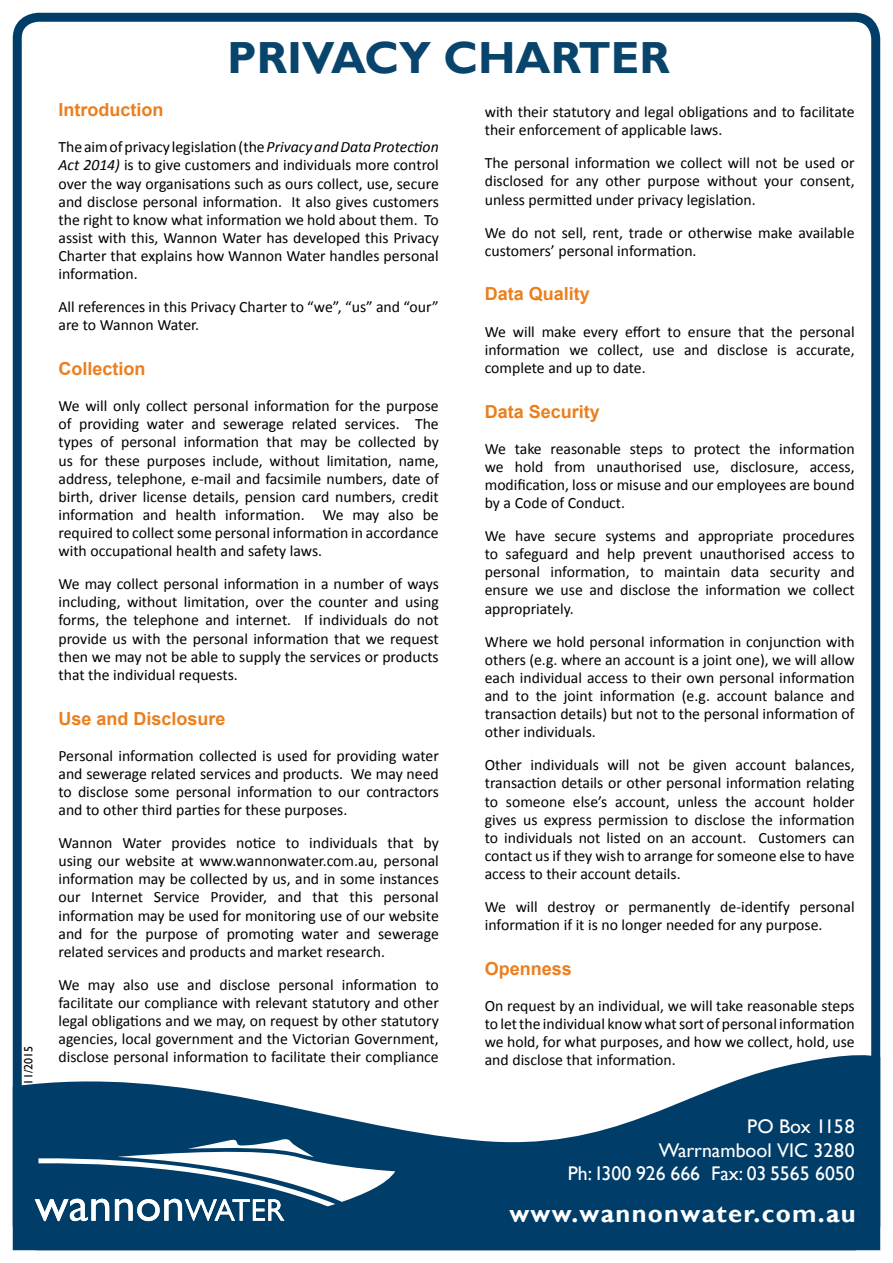
<style>
.page{position:relative;width:893px;height:1263px;background:#fff}
.page>*{position:absolute;margin:0;border:0;box-sizing:border-box;transform-origin:0 0}
.t1{font:700 45px "Gill Sans";color:#08446b}
.t2{font:700 25.5px "Gill Sans";letter-spacing:.05em;color:#fff}
.t3{font:19.8px/23.4px "Gill Sans";color:#fff;text-align:right}
.t4{font:700 18px "Arial";color:#ec7e1e}
.t5{font:15.75px/18.1px "Calibri";color:#000;text-align:justify}
.t6{font:12px "Gill Sans";color:#000}
.s1{font-style:italic}
</style>
<div class="page">
<div style="left:13px;top:13px;width:867px;height:1237px;border:9px solid #003e69;border-radius:21px"></div>
<svg style="left:13px;top:1051px;width:867px;height:199px;fill:#003e69"></svg>
<svg style="left:35px;top:1138px;width:360px;height:83px"></svg>
<p class="t6" style="left:22px;top:1085px;width:41px;rotate:-90deg">11/2015</p>
<h1 class="t1" style="left:227px;top:30px;width:444px">PRIVACY CHARTER</h1>
<p class="t4" style="left:58px;top:98px;width:106px">Introduction</p>
<p class="t5" style="left:58px;top:138px;width:382px">The aim of privacy legislation (the <span class="s1">Privacy and Data Protection Act 2014)</span> is to give customers and individuals more control over the way organisations such as ours collect, use, secure and disclose personal information. It also gives customers the right to know what information we hold about them. To assist with this, Wannon Water has developed this Privacy Charter that explains how Wannon Water handles personal information.</p>
<p class="t5" style="left:58px;top:298px;width:382px">All references in this Privacy Charter to “we”, “us” and “our” are to Wannon Water.</p>
<p class="t4" style="left:58px;top:357px;width:89px">Collection</p>
<p class="t5" style="left:58px;top:397px;width:382px">We will only collect personal information for the purpose of providing water and sewerage related services. The types of personal information that may be collected by us for these purposes include, without limitation, name, address, telephone, e-mail and facsimile numbers, date of birth, driver license details, pension card numbers, credit information and health information. We may also be required to collect some personal information in accordance with occupational health and safety laws.</p>
<p class="t5" style="left:58px;top:575px;width:382px">We may collect personal information in a number of ways including, without limitation, over the counter and using forms, the telephone and internet. If individuals do not provide us with the personal information that we request then we may not be able to supply the services or products that the individual requests.</p>
<p class="t4" style="left:58px;top:706px;width:169px">Use and Disclosure</p>
<p class="t5" style="left:58px;top:746px;width:382px">Personal information collected is used for providing water and sewerage related services and products. We may need to disclose some personal information to our contractors and to other third parties for these purposes.</p>
<p class="t5" style="left:58px;top:834px;width:382px">Wannon Water provides notice to individuals that by using our website at www.wannonwater.com.au, personal information may be collected by us, and in some instances our Internet Service Provider, and that this personal information may be used for monitoring use of our website and for the purpose of promoting water and sewerage related services and products and market research.</p>
<p class="t5" style="left:58px;top:976px;width:382px">We may also use and disclose personal information to facilitate our compliance with relevant statutory and other legal obligations and we may, on request by other statutory agencies, local government and the Victorian Government, disclose personal information to facilitate their compliance</p>
<p class="t5" style="left:485px;top:103px;width:371px">with their statutory and legal obligations and to facilitate their enforcement of applicable laws.</p>
<p class="t5" style="left:485px;top:154px;width:371px">The personal information we collect will not be used or disclosed for any other purpose without your consent, unless permitted under privacy legislation.</p>
<p class="t5" style="left:485px;top:223px;width:371px">We do not sell, rent, trade or otherwise make available customers’ personal information.</p>
<p class="t4" style="left:485px;top:282px;width:107px">Data Quality</p>
<p class="t5" style="left:485px;top:322px;width:371px">We will make every effort to ensure that the personal information we collect, use and disclose is accurate, complete and up to date.</p>
<p class="t4" style="left:485px;top:399px;width:117px">Data Security</p>
<p class="t5" style="left:485px;top:439px;width:371px">We take reasonable steps to protect the information we hold from unauthorised use, disclosure, access, modification, loss or misuse and our employees are bound by a Code of Conduct.</p>
<p class="t5" style="left:485px;top:527px;width:371px">We have secure systems and appropriate procedures to safeguard and help prevent unauthorised access to personal information, to maintain data security and ensure we use and disclose the information we collect appropriately.</p>
<p class="t5" style="left:485px;top:632px;width:371px">Where we hold personal information in conjunction with others (e.g. where an account is a joint one), we will allow each individual access to their own personal information and to the joint information (e.g. account balance and transaction details) but not to the personal information of other individuals.</p>
<p class="t5" style="left:485px;top:756px;width:371px">Other individuals will not be given account balances, transaction details or other personal information relating to someone else’s account, unless the account holder gives us express permission to disclose the information to individuals not listed on an account. Customers can contact us if they wish to arrange for someone else to have access to their account details.</p>
<p class="t5" style="left:485px;top:898px;width:371px">We will destroy or permanently de-identify personal information if it is no longer needed for any purpose.</p>
<p class="t4" style="left:485px;top:957px;width:89px">Openness</p>
<p class="t5" style="left:485px;top:997px;width:371px">On request by an individual, we will take reasonable steps to let the individual know what sort of personal information we hold, for what purposes, and how we collect, hold, use and disclose that information.</p>
<p class="t3" style="left:568px;top:1115px;width:288px">PO Box 1158<br>Warrnambool VIC 3280<br>Ph: 1300 926 666 Fax: 03 5565 6050</p>
<h2 class="t2" style="left:509px;top:1198px;width:348px">www.wannonwater.com.au</h2>
</div>
